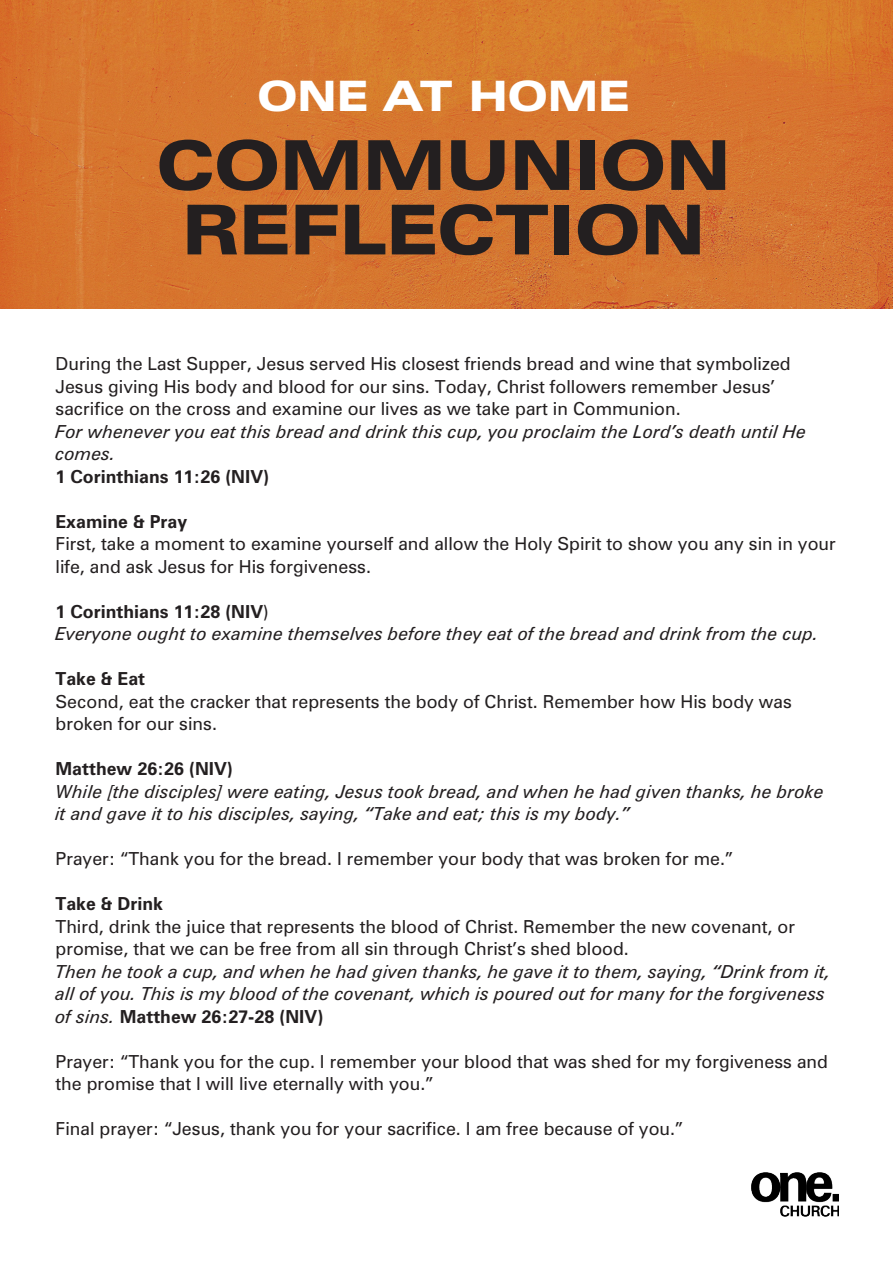
<style>
.page{position:relative;width:893px;height:1263px;background:#fff}
.page>*{position:absolute;margin:0;border:0;box-sizing:border-box;transform-origin:0 0}
.t1{font:900 expanded 69px/64.5px "Zurich BT";color:#231f20;text-align:center}
.t2{font:900 expanded 42px "Zurich BT";color:#fff}
.t3{font:18px/22.5px "Zurich BT";color:#231f20}
.t4{font:italic 18px/22.5px "Zurich BT";color:#231f20}
.t5{font:700 18px "Zurich BT";color:#231f20}
.s1{font-weight:400}
.s2{font-weight:700;font-style:normal}
</style>
<div class="page">
<img style="left:0;top:0;width:893px;height:308px">
<img style="left:751px;top:1172px;width:88px;height:45px">
<p class="t2" style="left:258px;top:71px;width:373px">ONE AT HOME</p>
<p class="t1" style="left:157px;top:133px;width:575px">COMMUNION<br>REFLECTION</p>
<p class="t3" style="left:56px;top:352px;width:737px">During the Last Supper, Jesus served His closest friends bread and wine that symbolized<br>Jesus giving His body and blood for our sins. Today, Christ followers remember Jesus’ sacrifice on the cross and examine our lives as we take part in Communion.</p>
<p class="t4" style="left:56px;top:420px;width:752px">For whenever you eat this bread and drink this cup, you proclaim the Lord’s death until He comes.</p>
<p class="t5" style="left:56px;top:465px;width:215px">1 Corinthians 11:26 (NIV)</p>
<p class="t5" style="left:56px;top:510px;width:133px">Examine &amp; Pray</p>
<p class="t3" style="left:56px;top:532px;width:782px">First, take a moment to examine yourself and allow the Holy Spirit to show you any sin in your life, and ask Jesus for His forgiveness.</p>
<p class="t5" style="left:56px;top:600px;width:215px">1 Corinthians 11:28 (NIV<span class="s1">)</span></p>
<p class="t4" style="left:56px;top:622px;width:764px">Everyone ought to examine themselves before they eat of the bread and drink from the cup.</p>
<p class="t5" style="left:56px;top:668px;width:91px">Take &amp; Eat</p>
<p class="t3" style="left:56px;top:690px;width:738px">Second, eat the cracker that represents the body of Christ. Remember how His body was broken for our sins.</p>
<p class="t5" style="left:56px;top:758px;width:179px">Matthew 26:26 (NIV)</p>
<p class="t4" style="left:56px;top:780px;width:770px">While [the disciples] were eating, Jesus took bread, and when he had given thanks, he broke it and gave it to his disciples, saying, “Take and eat; this is my body.”</p>
<p class="t3" style="left:56px;top:847px;width:679px">Prayer: “Thank you for the bread. I remember your body that was broken for me.”</p>
<p class="t5" style="left:56px;top:893px;width:109px">Take &amp; Drink</p>
<p class="t3" style="left:56px;top:915px;width:741px">Third, drink the juice that represents the blood of Christ. Remember the new covenant, or promise, that we can be free from all sin through Christ’s shed blood.</p>
<p class="t4" style="left:56px;top:960px;width:776px">Then he took a cup, and when he had given thanks, he gave it to them, saying, “Drink from it, all of you. This is my blood of the covenant, which is poured out for many for the forgiveness of sins. <span class="s2">Matthew 26:27-28 (NIV)</span></p>
<p class="t3" style="left:56px;top:1050px;width:774px">Prayer: “Thank you for the cup. I remember your blood that was shed for my forgiveness and the promise that I will live eternally with you.”</p>
<p class="t3" style="left:56px;top:1117px;width:629px">Final prayer: “Jesus, thank you for your sacrifice. I am free because of you.”</p>
</div>
